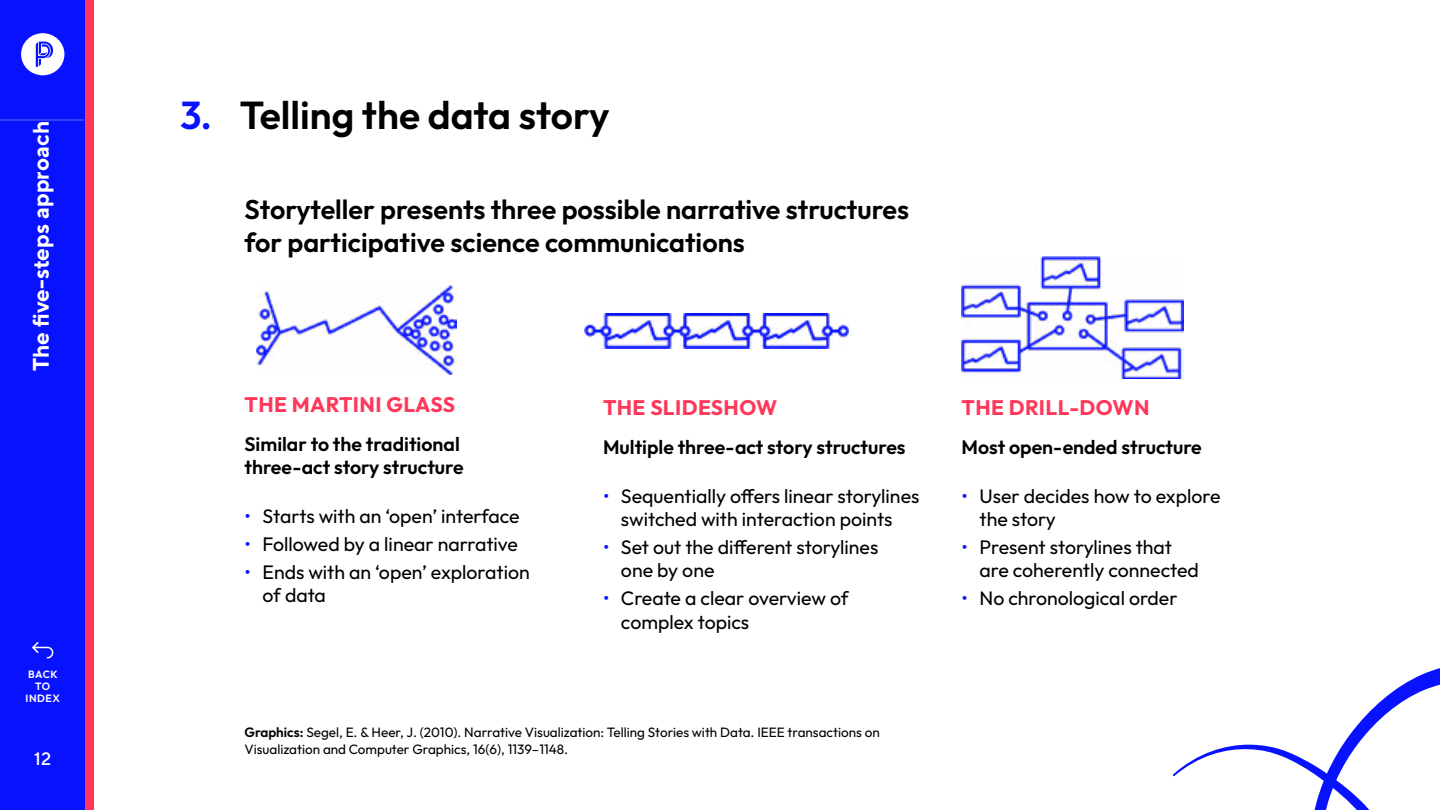
<style>
.page{position:relative;width:1440px;height:810px;background:#fff}
.page>*{position:absolute;margin:0;border:0;box-sizing:border-box;transform-origin:0 0}
.t1{font:600 39px "Outfit";color:#000}
.t2{font:600 27px/33px "Outfit";color:#000}
.t3{font:700 22.5px "TT Norms";color:#fff}
.t4{font:700 21px "Outfit";letter-spacing:.02em;color:#ff385b}
.t5{font:19.5px/23.4px "Outfit";color:#000}
.t6{font:600 19.5px/23.4px "Outfit";color:#000}
.t7{font:500 18px "TT Norms";color:#fff}
.t8{font:13.5px/18px "Outfit";color:#000}
.t9{font:600 10.5px/12px "Outfit";letter-spacing:.05em;color:#fff;text-align:center}
.s1{color:#0912ff}
.s2{font-weight:600}
</style>
<div class="page">
<div style="left:0;top:0;width:85px;height:810px;background:#0912ff"></div>
<svg style="left:21px;top:33px;width:43px;height:42px"></svg>
<hr style="left:84px;top:0;width:2px;height:810px;background:#0912ff">
<div style="left:86px;top:0;width:8px;height:810px;background:#ff385b"></div>
<svg style="left:32px;top:642px;width:22px;height:17px"></svg>
<svg style="left:1173px;top:668px;width:267px;height:142px"></svg>
<img style="left:256px;top:285px;width:201px;height:90px">
<img style="left:585px;top:313px;width:263px;height:36px">
<img style="left:962px;top:256px;width:222px;height:123px">
<p class="t3" style="left:27px;top:371px;width:252px;rotate:-90deg">The five-steps approach</p>
<p class="t9" style="left:26px;top:668px;width:36px">BACK<br>TO<br>INDEX</p>
<p class="t7" style="left:34px;top:748px;width:19px">12</p>
<h1 class="t1" style="left:180px;top:93px;width:431px"><span class="s1">3.</span> Telling the data story</h1>
<h2 class="t2" style="left:244px;top:193px;width:666px">Storyteller presents three possible narrative structures for participative science communications</h2>
<p class="t4" style="left:244px;top:393px;width:212px">THE MARTINI GLASS</p>
<p class="t6" style="left:244px;top:432px;width:221px">Similar to the traditional three-act story structure</p>
<p class="t5" style="left:244px;top:504px;width:277px"><span class="s1">•</span> Starts with an ‘open’ interface</p>
<p class="t5" style="left:244px;top:532px;width:275px"><span class="s1">•</span> Followed by a linear narrative</p>
<p class="t5" style="left:262px;top:560px;width:269px;text-indent:-18px"><span class="s1">•</span> Ends with an ‘open’ exploration of data</p>
<p class="t4" style="left:603px;top:396px;width:176px">THE SLIDESHOW</p>
<p class="t6" style="left:603px;top:435px;width:304px">Multiple three-act story structures</p>
<p class="t5" style="left:603px;top:484px;width:318px;text-align:center"><span class="s1">•</span> Sequentially offers linear storylines switched with interaction points</p>
<p class="t5" style="left:621px;top:535px;width:259px;text-indent:-18px"><span class="s1">•</span> Set out the different storylines one by one</p>
<p class="t5" style="left:621px;top:587px;width:229px;text-indent:-18px"><span class="s1">•</span> Create a clear overview of complex topics</p>
<p class="t8" style="left:244px;top:723px;width:637px"><span class="s2">Graphics:</span> Segel, E. &amp; Heer, J. (2010). Narrative Visualization: Telling Stories with Data. IEEE transactions on<br>Visualization and Computer Graphics, 16(6), 1139–1148.</p>
<p class="t4" style="left:962px;top:396px;width:190px">THE DRILL-DOWN</p>
<p class="t6" style="left:962px;top:435px;width:242px">Most open-ended structure</p>
<p class="t5" style="left:979px;top:484px;width:242px;text-indent:-18px"><span class="s1">•</span> User decides how to explore the story</p>
<p class="t5" style="left:979px;top:535px;width:221px;text-indent:-18px"><span class="s1">•</span> Present storylines that are coherently connected</p>
<p class="t5" style="left:962px;top:587px;width:218px"><span class="s1">•</span> No chronological order</p>
</div>
